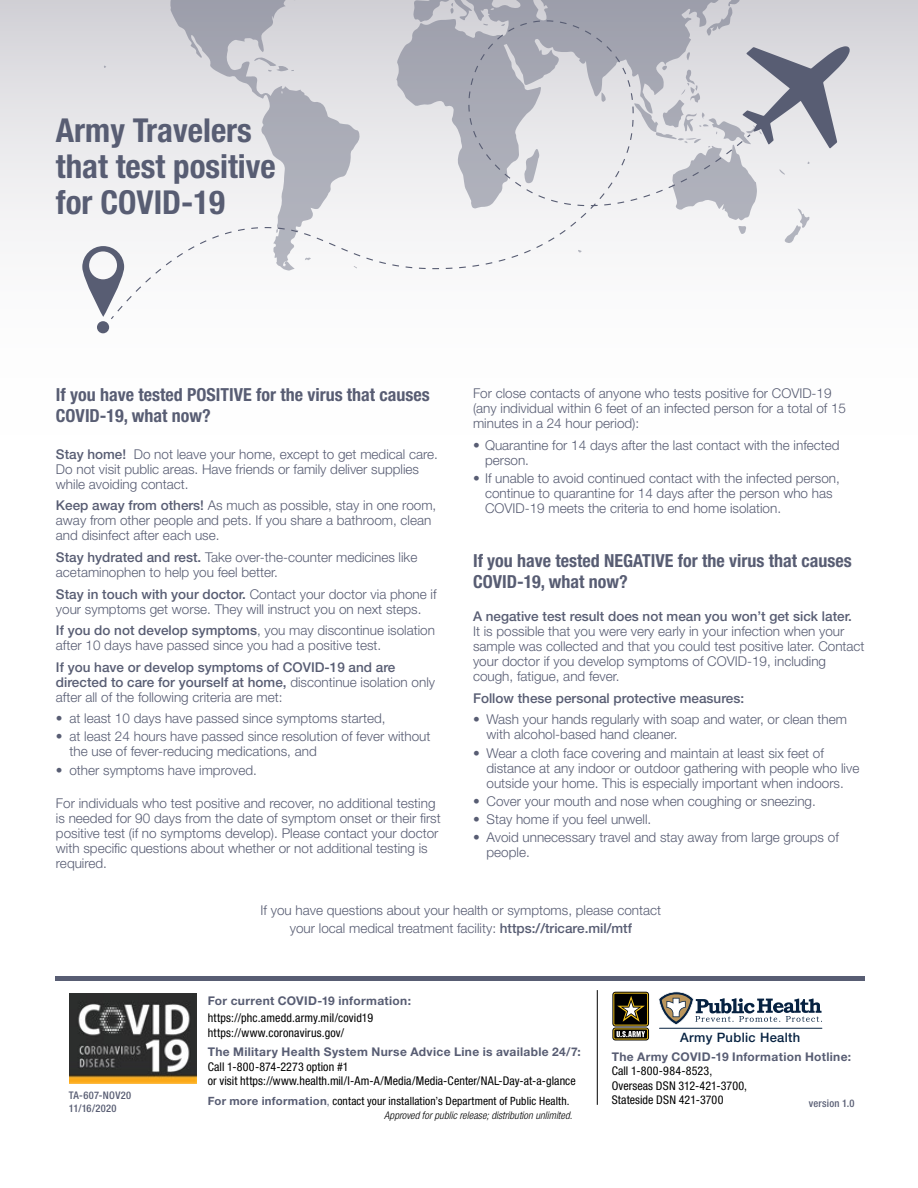
<style>
.page{position:relative;width:918px;height:1188px;background:#fff}
.page>*{position:absolute;margin:0;border:0;box-sizing:border-box;transform-origin:0 0}
.t1{font:700 condensed 33px/36px "Helvetica Neue LT Std";color:#585d73}
.t2{font:700 condensed 18px/21px "Helvetica Neue LT Std";color:#585d73}
.t3{font:300 13.5px/15px "Helvetica Neue LT Std";color:#585d73}
.t4{font:500 13.5px/15px "Helvetica Neue LT Std";color:#585d73}
.t5{font:500 12.9px "Helvetica Neue LT Std";letter-spacing:.025em;color:#072241}
.t6{font:condensed 12px/14.4px "Helvetica Neue LT Std";letter-spacing:.01em;color:#000}
.t7{font:700 12px "Helvetica Neue LT Std";letter-spacing:.025em;color:#585d73}
.t8{font:condensed 11.4px "Helvetica Neue LT Std";letter-spacing:.01em;color:#000}
.t9{font:italic 300 condensed 10.5px "Helvetica Neue LT Std";letter-spacing:.005em;color:#000}
.t10{font:500 condensed 10.5px/12.6px "Helvetica Neue LT Std";letter-spacing:.025em;color:#585d73}
.s1{font-weight:500}
.s2{font-weight:300}
.s3{font-weight:100;font-stretch:condensed}
.s4{font-weight:700;font-stretch:normal;color:#585d73}
.s5{color:#585d73}
</style>
<div class="page">
<hr style="left:55px;top:976px;width:810px;height:4px;background:#585d73">
<svg style="left:659px;top:992px;width:163px;height:33px"></svg>
<hr style="left:660px;top:1028px;width:162px;height:1px;background:#072241">
<div style="left:0;top:0;width:918px;height:462px;background:linear-gradient(to bottom,#d9d8dd,#fff)"></div>
<svg style="left:71px;top:0;width:763px;height:271px"></svg>
<div style="left:97px;top:321px;width:12px;height:12px;background:#585d73;border-radius:50%"></div>
<svg style="left:200px;top:240px;width:6px;height:4px"></svg>
<svg style="left:212px;top:235px;width:7px;height:4px"></svg>
<svg style="left:225px;top:231px;width:7px;height:3px"></svg>
<svg style="left:251px;top:227px;width:7px;height:2px"></svg>
<svg style="left:379px;top:261px;width:7px;height:3px"></svg>
<svg style="left:366px;top:258px;width:7px;height:3px"></svg>
<svg style="left:278px;top:228px;width:7px;height:2px"></svg>
<svg style="left:406px;top:266px;width:6px;height:2px"></svg>
<svg style="left:354px;top:253px;width:6px;height:3px"></svg>
<svg style="left:304px;top:233px;width:7px;height:3px"></svg>
<svg style="left:291px;top:230px;width:7px;height:2px"></svg>
<svg style="left:329px;top:243px;width:19px;height:9px"></svg>
<svg style="left:317px;top:238px;width:6px;height:3px"></svg>
<svg style="left:238px;top:229px;width:7px;height:2px"></svg>
<svg style="left:82px;top:246px;width:112px;height:73px"></svg>
<svg style="left:392px;top:264px;width:7px;height:3px"></svg>
<svg style="left:643px;top:194px;width:7px;height:4px"></svg>
<svg style="left:656px;top:190px;width:7px;height:3px"></svg>
<svg style="left:669px;top:184px;width:6px;height:4px"></svg>
<svg style="left:459px;top:20px;width:178px;height:248px"></svg>
<svg style="left:681px;top:46px;width:169px;height:136px;background:#c5c5cd"></svg>
<svg style="left:612px;top:992px;width:37px;height:48px;background:#4c4427"></svg>
<img style="left:69px;top:993px;width:128px;height:90px">
<hr style="left:597px;top:990px;width:1px;height:115px;background:#000">
<h1 class="t1" style="left:56px;top:111px;width:221px">Army Travelers that test positive for COVID-19</h1>
<h2 class="t2" style="left:56px;top:384px;width:375px">If you have tested POSITIVE for the virus that causes<br>COVID-19, what now?</h2>
<p class="t3" style="left:56px;top:446px;width:383px"><span class="s1">Stay home!</span> Do not leave your home, except to get medical care.<br>Do not visit public areas. Have friends or family deliver supplies while avoiding contact.</p>
<p class="t3" style="left:56px;top:498px;width:382px"><span class="s1">Keep away from others!</span> As much as possible, stay in one room, away from other people and pets. If you share a bathroom, clean and disinfect after each use.</p>
<p class="t3" style="left:56px;top:549px;width:363px"><span class="s1">Stay hydrated and rest.</span> Take over-the-counter medicines like acetaminophen to help you feel better.</p>
<p class="t3" style="left:56px;top:586px;width:382px"><span class="s1">Stay in touch with your doctor.</span> Contact your doctor via phone if your symptoms get worse. They will instruct you on next steps.</p>
<p class="t3" style="left:56px;top:622px;width:381px"><span class="s1">If you do not develop symptoms</span>, you may discontinue isolation after 10 days have passed since you had a positive test.</p>
<p class="t4" style="left:56px;top:659px;width:381px">If you have or develop symptoms of COVID-19 and are directed to care for yourself at home, <span class="s2">discontinue isolation only after all of the following criteria are met:</span></p>
<p class="t3" style="left:56px;top:711px;width:331px"><span class="s3">•</span> at least 10 days have passed since symptoms started,</p>
<p class="t3" style="left:69px;top:729px;width:363px;text-indent:-14px"><span class="s3">•</span> at least 24 hours have passed since resolution of fever without the use of fever-reducing medications, and</p>
<p class="t3" style="left:56px;top:762px;width:203px"><span class="s3">•</span> other symptoms have improved.</p>
<p class="t3" style="left:56px;top:795px;width:386px">For individuals who test positive and recover, no additional testing is needed for 90 days from the date of symptom onset or their first positive test (if no symptoms develop). Please contact your doctor with specific questions about whether or not additional testing is required.</p>
<p class="t3" style="left:261px;top:900px;width:402px;line-height:18.3px;text-align:center">If you have questions about your health or symptoms, please contact your local medical treatment facility: <span class="s1">https://tricare.mil/mtf</span></p>
<p class="t3" style="left:473px;top:386px;width:375px">For close contacts of anyone who tests positive for COVID-19 (any individual within 6 feet of an infected person for a total of 15 minutes in a 24 hour period):</p>
<p class="t3" style="left:485px;top:437px;width:356px;text-indent:-12px"><span class="s3">•</span> Quarantine for 14 days after the last contact with the infected person.</p>
<p class="t3" style="left:485px;top:470px;width:356px;text-indent:-12px"><span class="s3">•</span> If unable to avoid continued contact with the infected person, continue to quarantine for 14 days after the person who has<br>COVID-19 meets the criteria to end home isolation.</p>
<h2 class="t2" style="left:473px;top:550px;width:380px">If you have tested NEGATIVE for the virus that causes<br>COVID-19, what now?</h2>
<p class="t4" style="left:473px;top:609px;width:380px">A negative test result does not mean you won’t get sick later.</p>
<p class="t3" style="left:473px;top:624px;width:393px">It is possible that you were very early in your infection when your sample was collected and that you could test positive later. Contact your doctor if you develop symptoms of COVID-19, including cough, fatigue, and fever.</p>
<p class="t4" style="left:473px;top:691px;width:273px">Follow these personal protective measures:</p>
<p class="t3" style="left:487px;top:712px;width:362px;text-indent:-14px"><span class="s3">•</span> Wash your hands regularly with soap and water, or clean them with alcohol-based hand cleaner.</p>
<p class="t3" style="left:487px;top:745px;width:374px;text-indent:-14px"><span class="s3">•</span> Wear a cloth face covering and maintain at least six feet of distance at any indoor or outdoor gathering with people who live outside your home. This is especially important when indoors.</p>
<p class="t3" style="left:473px;top:793px;width:344px"><span class="s3">•</span> Cover your mouth and nose when coughing or sneezing.</p>
<p class="t3" style="left:473px;top:812px;width:180px"><span class="s3">•</span> Stay home if you feel unwell.</p>
<p class="t3" style="left:487px;top:830px;width:354px;text-indent:-14px"><span class="s3">•</span> Avoid unnecessary travel and stay away from large groups of people.</p>
<p class="t10" style="left:69px;top:1089px;width:64px">TA-607-NOV20<br>11/16/2020</p>
<p class="t7" style="left:208px;top:993px;width:205px">For current COVID-19 information:</p>
<p class="t6" style="left:208px;top:1011px;width:167px">https://phc.amedd.army.mil/covid19 https://www.coronavirus.gov/</p>
<p class="t7" style="left:208px;top:1045px;width:375px">The Military Health System Nurse Advice Line is available 24/7:</p>
<p class="t6" style="left:208px;top:1059px;width:369px">Call 1-800-874-2273 option #1<br>or visit https://www.health.mil/I-Am-A/Media/Media-Center/NAL-Day-at-a-glance</p>
<p class="t8" style="left:208px;top:1094px;width:363px"><span class="s4">For more information</span><span class="s5">,</span> contact your installation’s Department of Public Health.</p>
<p class="t9" style="left:384px;top:1109px;width:190px">Approved for public release; distribution unlimited.</p>
<p class="t5" style="left:680px;top:1030px;width:122px">Army Public Health</p>
<p class="t7" style="left:612px;top:1049px;width:241px">The Army COVID-19 Information Hotline:</p>
<p class="t6" style="left:612px;top:1064px;width:137px">Call 1-800-984-8523,<br>Overseas DSN 312-421-3700,<br>Stateside DSN 421-3700</p>
<p class="t10" style="left:809px;top:1097px;width:47px">version 1.0</p>
</div>
